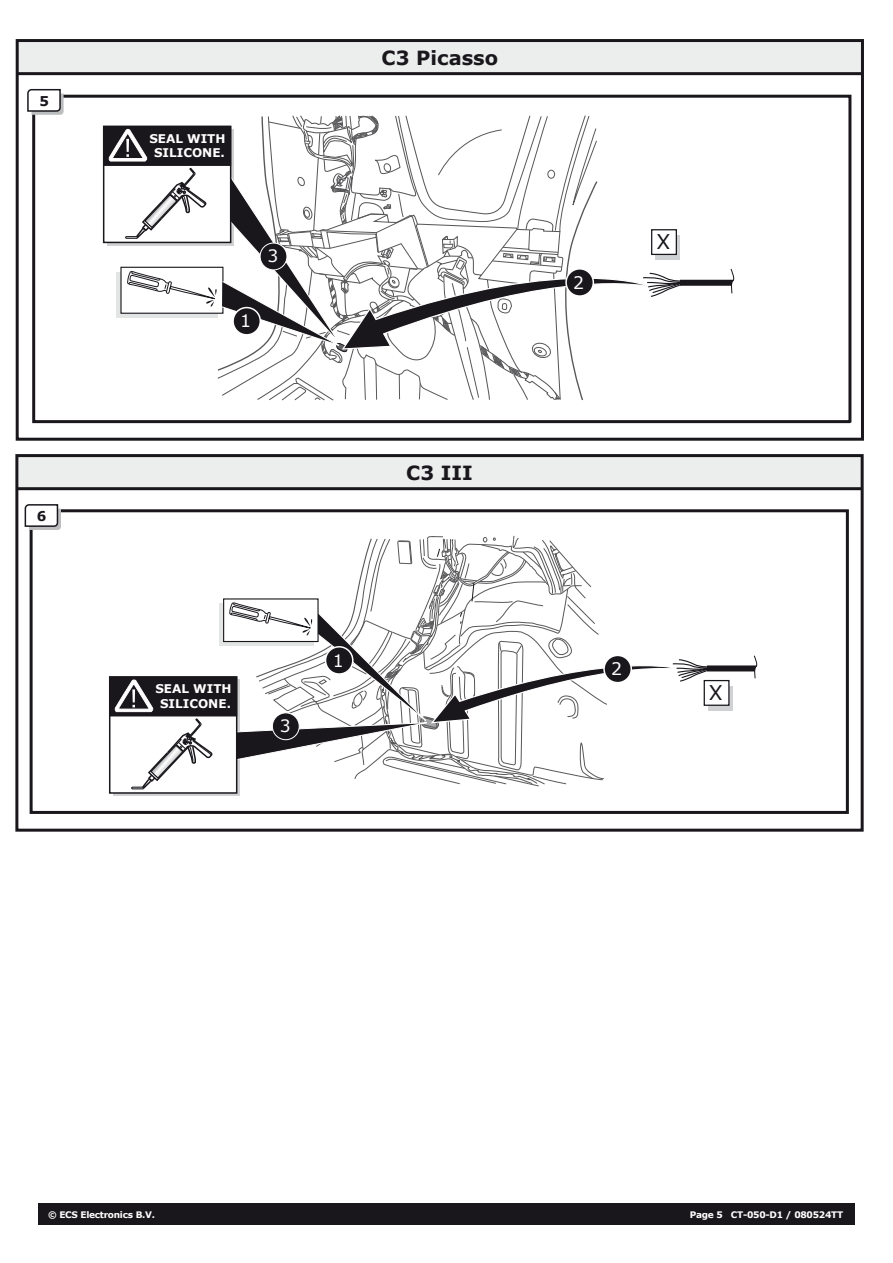
<style>
.page{position:relative;width:893px;height:1263px;background:#fff}
.page>*{position:absolute;margin:0;border:0;box-sizing:border-box;transform-origin:0 0}
.t1{font:20.25px "Verdana";color:#1a171c}
.t2{font:700 19.5px "Verdana";color:#1a171c}
.t3{font:17.25px "Verdana";color:#fff}
.t4{font:17.1px "Verdana";color:#fff}
.t5{font:700 13.5px "Verdana";color:#1a171c}
.t6{font:700 12px/14.4px "Verdana";color:#fff;text-align:center}
.t7{font:700 9px "Verdana";letter-spacing:-.03em;color:#fff}
</style>
<div class="page">
<div style="left:38px;top:1203px;width:817px;height:21px;background:#1a171c"></div>
<div style="left:30px;top:509px;width:819px;height:305px;border:3px solid #1a171c"></div>
<svg style="left:24px;top:504px;width:37px;height:26px"></svg>
<div style="left:17px;top:455px;width:845px;height:34px;background:#eceded"></div>
<div style="left:15px;top:454px;width:849px;height:378px;border:3px solid #1a171c"></div>
<hr style="left:17px;top:487px;width:845px;height:3px;background:#1a171c">
<div style="left:17px;top:40px;width:845px;height:34px;background:#eceded"></div>
<div style="left:16px;top:39px;width:848px;height:402px;border:3px solid #1a171c"></div>
<hr style="left:17px;top:72px;width:845px;height:3px;background:#1a171c">
<svg style="left:32px;top:94px;width:820px;height:330px"></svg>
<svg style="left:27px;top:88px;width:37px;height:27px"></svg>
<div style="left:708px;top:686px;width:25px;height:25px;background:#d0d1d2"></div>
<div style="left:704px;top:680px;width:26px;height:26px;background:#fff;border:1px solid #1a171c"></div>
<div style="left:707px;top:665px;width:52px;height:6px;background:#1a171c"></div>
<svg style="left:753px;top:655px;width:6px;height:24px"></svg>
<div style="left:103px;top:126px;width:128px;height:117px;background:#fff;border:2px solid #1a171c"></div>
<div style="left:103px;top:126px;width:128px;height:40px;background:#1a171c"></div>
<svg style="left:108px;top:106px;width:579px;height:296px"></svg>
<div style="left:260px;top:243px;width:27px;height:27px;background:#1a171c;border-radius:50%"></div>
<div style="left:260px;top:243px;width:27px;height:27px;border:1px solid #fff;border-radius:50%"></div>
<div style="left:109px;top:676px;width:128px;height:118px;background:#fff;border:2px solid #1a171c"></div>
<div style="left:109px;top:676px;width:128px;height:40px;background:#1a171c"></div>
<svg style="left:114px;top:536px;width:599px;height:254px"></svg>
<div style="left:272px;top:713px;width:27px;height:27px;background:#1a171c;border-radius:50%"></div>
<div style="left:272px;top:712px;width:28px;height:28px;border:1px solid #fff;border-radius:50%"></div>
<h3 class="t5" style="left:39px;top:92px;width:11px">5</h3>
<h3 class="t5" style="left:37px;top:507px;width:11px">6</h3>
<h3 class="t6" style="left:149px;top:131px;width:78px">SEAL WITH<br>SILICONE.</h3>
<h3 class="t4" style="left:268px;top:244px;width:12px">3</h3>
<h3 class="t3" style="left:240px;top:309px;width:12px">1</h3>
<h2 class="t2" style="left:382px;top:44px;width:118px">C3 Picasso</h2>
<h2 class="t2" style="left:406px;top:459px;width:68px">C3 III</h2>
<h3 class="t6" style="left:155px;top:682px;width:78px">SEAL WITH<br>SILICONE.</h3>
<h3 class="t4" style="left:280px;top:714px;width:12px">3</h3>
<h3 class="t3" style="left:333px;top:648px;width:12px">1</h3>
<h3 class="t3" style="left:573px;top:271px;width:12px">2</h3>
<h1 class="t1" style="left:656px;top:228px;width:15px">X</h1>
<h3 class="t3" style="left:611px;top:657px;width:12px">2</h3>
<h1 class="t1" style="left:709px;top:678px;width:15px">X</h1>
<p class="t7" style="left:48px;top:1208px;width:108px">© ECS Electronics B.V.</p>
<p class="t7" style="left:690px;top:1208px;width:155px">Page 5 CT-050-D1 / 080524TT</p>
</div>
